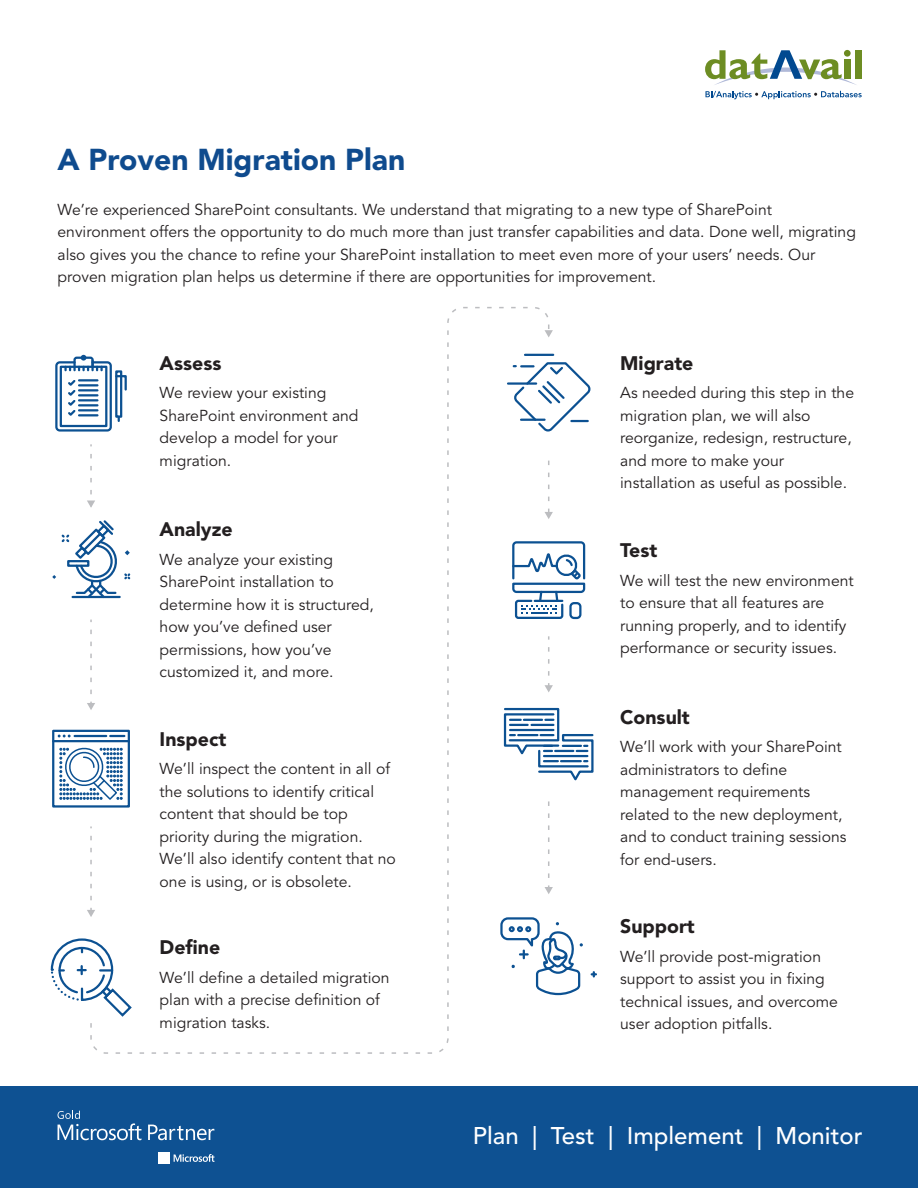
<style>
.page{position:relative;width:918px;height:1188px;background:#fff}
.page>*{position:absolute;margin:0;border:0;box-sizing:border-box;transform-origin:0 0}
.t1{font:900 30px "Avenir LT Std";color:#0f4b8e}
.t2{font:500 24px "Avenir LT Std";color:#fff}
.t3{font:900 19.5px "Avenir LT Std";color:#231f20}
.t4{font:15.75px/22.5px "Avenir LT Std";color:#231f20}
</style>
<div class="page">
<div style="left:0;top:1086px;width:918px;height:102px;background:#0e5192"></div>
<svg style="left:148px;top:1125px;width:66px;height:15px"></svg>
<svg style="left:158px;top:1152px;width:56px;height:12px"></svg>
<svg style="left:58px;top:1111px;width:83px;height:29px"></svg>
<svg style="left:705px;top:50px;width:151px;height:35px"></svg>
<div style="left:844px;top:50px;width:7px;height:7px;background:#6c8a1f;border-radius:50%"></div>
<div style="left:844px;top:60px;width:6px;height:19px;background:#6d8d23"></div>
<div style="left:856px;top:50px;width:6px;height:29px;background:#6d8d23"></div>
<svg style="left:705px;top:91px;width:157px;height:8px"></svg>
<svg style="left:55px;top:355px;width:35px;height:77px"></svg>
<svg style="left:52px;top:729px;width:38px;height:79px"></svg>
<svg style="left:52px;top:534px;width:38px;height:65px"></svg>
<hr style="left:525px;top:354px;width:28px;height:2px;background:#0c5192">
<svg style="left:550px;top:362px;width:41px;height:69px"></svg>
<svg style="left:550px;top:707px;width:44px;height:74px"></svg>
<svg style="left:50px;top:938px;width:40px;height:63px"></svg>
<svg style="left:550px;top:541px;width:36px;height:79px"></svg>
<svg style="left:550px;top:922px;width:33px;height:74px"></svg>
<svg style="left:592px;top:972px;width:4px;height:4px"></svg>
<svg style="left:90px;top:307px;width:460px;height:747px"></svg>
<svg style="left:87px;top:444px;width:8px;height:64px"></svg>
<svg style="left:87px;top:620px;width:8px;height:90px"></svg>
<svg style="left:87px;top:826px;width:8px;height:91px"></svg>
<svg style="left:545px;top:330px;width:8px;height:7px"></svg>
<svg style="left:545px;top:457px;width:8px;height:62px"></svg>
<svg style="left:545px;top:636px;width:8px;height:56px"></svg>
<svg style="left:545px;top:798px;width:8px;height:96px"></svg>
<h1 class="t1" style="left:58px;top:141px;width:349px">A Proven Migration Plan</h1>
<p class="t4" style="left:58px;top:198px;width:800px">We’re experienced SharePoint consultants. We understand that migrating to a new type of SharePoint environment offers the opportunity to do much more than just transfer capabilities and data. Done well, migrating also gives you the chance to refine your SharePoint installation to meet even more of your users’ needs. Our proven migration plan helps us determine if there are opportunities for improvement.</p>
<p class="t3" style="left:160px;top:351px;width:63px">Assess</p>
<p class="t4" style="left:160px;top:382px;width:200px">We review your existing<br>SharePoint environment and develop a model for your migration.</p>
<p class="t3" style="left:160px;top:518px;width:74px">Analyze</p>
<p class="t4" style="left:160px;top:548px;width:216px">We analyze your existing<br>SharePoint installation to determine how it is structured, how you’ve defined user permissions, how you’ve customized it, and more.</p>
<p class="t3" style="left:160px;top:727px;width:68px">Inspect</p>
<p class="t4" style="left:160px;top:758px;width:238px">We’ll inspect the content in all of the solutions to identify critical content that should be top priority during the migration.<br>We’ll also identify content that no one is using, or is obsolete.</p>
<p class="t3" style="left:160px;top:936px;width:62px">Define</p>
<p class="t4" style="left:160px;top:967px;width:232px">We’ll define a detailed migration plan with a precise definition of migration tasks.</p>
<p class="t3" style="left:620px;top:351px;width:75px">Migrate</p>
<p class="t4" style="left:620px;top:382px;width:235px">As needed during this step in the migration plan, we will also reorganize, redesign, restructure, and more to make your installation as useful as possible.</p>
<p class="t3" style="left:620px;top:539px;width:39px">Test</p>
<p class="t4" style="left:620px;top:569px;width:235px">We will test the new environment to ensure that all features are running properly, and to identify performance or security issues.</p>
<p class="t3" style="left:620px;top:705px;width:71px">Consult</p>
<p class="t4" style="left:620px;top:736px;width:228px">We’ll work with your SharePoint administrators to define management requirements related to the new deployment, and to conduct training sessions for end-users.</p>
<p class="t3" style="left:620px;top:915px;width:76px">Support</p>
<p class="t4" style="left:620px;top:945px;width:219px">We’ll provide post-migration support to assist you in fixing technical issues, and overcome user adoption pitfalls.</p>
<h2 class="t2" style="left:473px;top:1122px;width:391px">Plan | Test | Implement | Monitor</h2>
</div>
